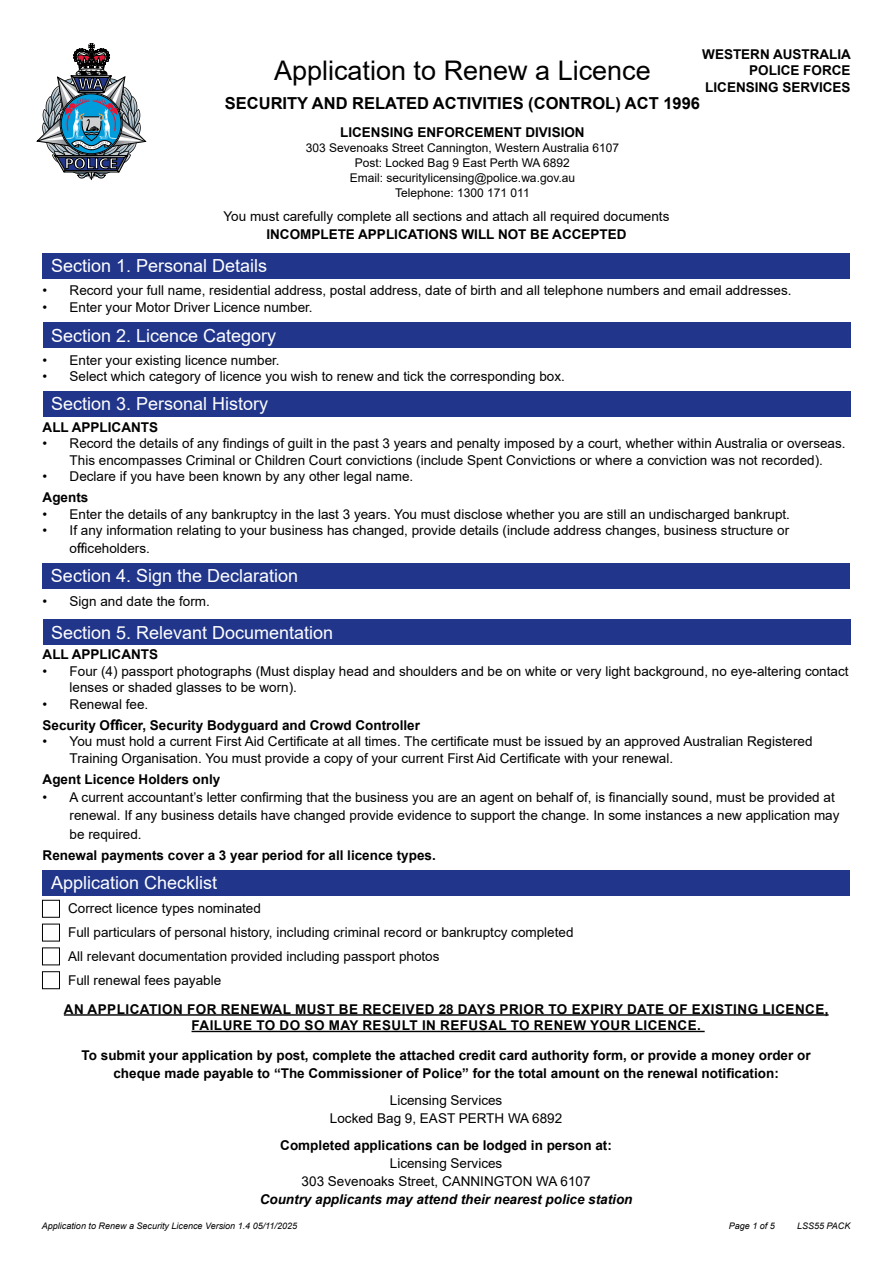
<style>
.page{position:relative;width:893px;height:1263px;background:#fff}
.page>*{position:absolute;margin:0;border:0;box-sizing:border-box;transform-origin:0 0}
.t1{font:27px "Arial";color:#000}
.t2{font:18px "Arial";color:#fff}
.t3{font:700 16.5px "Arial";color:#000}
.t4{font:13.5px/18px "Arial";color:#000}
.t5{font:700 13.5px/16.5px "Arial";color:#000;text-align:right}
.t6{font:700 13.5px/16.5px "Arial";letter-spacing:.035em;color:#000;text-align:center}
.t7{font:italic 700 13.5px "Arial";color:#000}
.t8{font:12px/15px "Arial";color:#000;text-align:center}
.t9{font:italic 9px "Arial";color:#000}
.s1{font-family:"Gill Sans";font-size:15px}
.s2{font-weight:400}
.s3{font-family:"Gill Sans";font-size:15.3px}
</style>
<div class="page">
<svg style="left:36px;top:44px;width:111px;height:137px"></svg>
<div style="left:43px;top:253px;width:807px;height:26px;background:#21368b"></div>
<div style="left:43px;top:323px;width:807px;height:25px;background:#21368b"></div>
<div style="left:43px;top:391px;width:807px;height:25px;background:#21368b"></div>
<div style="left:42px;top:563px;width:808px;height:26px;background:#21368b"></div>
<div style="left:43px;top:619px;width:807px;height:26px;background:#21368b"></div>
<div style="left:43px;top:870px;width:807px;height:25px;background:#21368b"></div>
<hr style="left:64px;top:1014px;width:765px;height:2px;background:#000">
<hr style="left:192px;top:1031px;width:513px;height:1px;background:#000">
<div style="left:42px;top:900px;width:18px;height:18px;border:1px solid #000"></div>
<div style="left:42px;top:924px;width:18px;height:17px;border:1px solid #000"></div>
<div style="left:42px;top:947px;width:18px;height:18px;border:1px solid #000"></div>
<div style="left:42px;top:971px;width:18px;height:18px;border:1px solid #000"></div>
<h1 class="t1" style="left:274px;top:52px;width:378px">Application to Renew a Licence</h1>
<p class="t5" style="left:702px;top:46px;width:150px">WESTERN AUSTRALIA<br>POLICE FORCE<br>LICENSING SERVICES</p>
<p class="t3" style="left:225px;top:91px;width:477px">SECURITY AND RELATED ACTIVITIES (CONTROL) ACT 1996</p>
<p class="t5" style="left:340px;top:124px;width:246px">LICENSING ENFORCEMENT DIVISION</p>
<p class="t8" style="left:306px;top:140px;width:315px">303 Sevenoaks Street Cannington, Western Australia 6107<br>Post: Locked Bag 9 East Perth WA 6892<br>Email: securitylicensing@police.wa.gov.au<br>Telephone: 1300 171 011</p>
<p class="t4" style="left:223px;top:207px;width:447px">You must carefully complete all sections and attach all required documents</p>
<p class="t5" style="left:266px;top:226px;width:361px">INCOMPLETE APPLICATIONS WILL NOT BE ACCEPTED</p>
<h2 class="t2" style="left:51px;top:254px;width:218px">Section 1. Personal Details</h2>
<p class="t4" style="left:43px;top:281px;width:750px">• Record your full name, residential address, postal address, date of birth and all telephone numbers and email addresses.</p>
<p class="t4" style="left:43px;top:298px;width:272px">• Enter your Motor Driver Licence number.</p>
<h2 class="t2" style="left:51px;top:323px;width:227px">Section 2. Licence Category</h2>
<p class="t4" style="left:43px;top:351px;width:239px">• Enter your existing licence number.</p>
<p class="t4" style="left:43px;top:367px;width:524px">• Select which category of licence you wish to renew and tick the corresponding box.</p>
<h2 class="t2" style="left:51px;top:391px;width:219px">Section 3. Personal History</h2>
<p class="t5" style="left:43px;top:419px;width:117px">ALL APPLICANTS</p>
<p class="t4" style="left:43px;top:435px;width:804px;line-height:16.5px;text-align:center">• Record the details of any findings of guilt in the past 3 years and penalty imposed by a court, whether within Australia or overseas.<br>This encompasses Criminal or Children Court convictions (include Spent Convictions or where a conviction was not recorded).</p>
<p class="t4" style="left:43px;top:467px;width:372px">• Declare if you have been known by any other legal name.</p>
<p class="t5" style="left:43px;top:489px;width:47px">Agents</p>
<p class="t4" style="left:43px;top:505px;width:749px">• Enter the details of any bankruptcy in the last 3 years. You must disclose whether you are still an undischarged bankrupt.</p>
<p class="t4" style="left:70px;top:521px;width:721px;text-indent:-27px">• If any information relating to your business has changed, provide details (include address changes, business structure or o<span class="s1">ff</span>iceholders.</p>
<h2 class="t2" style="left:51px;top:564px;width:249px">Section 4. Sign the Declaration</h2>
<p class="t4" style="left:43px;top:592px;width:169px">• Sign and date the form.</p>
<h2 class="t2" style="left:51px;top:620px;width:284px">Section 5. Relevant Documentation</h2>
<p class="t5" style="left:43px;top:646px;width:117px">ALL APPLICANTS</p>
<p class="t4" style="left:70px;top:663px;width:780px;line-height:16.5px;text-indent:-27px">• Four (4) passport photographs (Must display head and shoulders and be on white or very light background, no eye-altering contact lenses or shaded glasses to be worn).</p>
<p class="t5" style="left:43px;top:694px;width:379px;line-height:21px;text-align:left"><span class="s2">• Renewal fee.<br></span>Security O<span class="s3">ff</span>icer, Security Bodyguard and Crowd Controller</p>
<p class="t4" style="left:70px;top:733px;width:744px;line-height:16.5px;text-indent:-27px">• You must hold a current First Aid Certificate at all times. The certificate must be issued by an approved Australian Registered<br>Training Organisation. You must provide a copy of your current First Aid Certificate with your renewal.</p>
<p class="t5" style="left:43px;top:771px;width:179px">Agent Licence Holders only</p>
<p class="t4" style="left:70px;top:788px;width:771px;text-indent:-27px">• A current accountant’s letter confirming that the business you are an agent on behalf of, is financially sound, must be provided at renewal. If any business details have changed provide evidence to support the change. In some instances a new application may</p>
<p class="t4" style="left:70px;top:825px;width:74px">be required.</p>
<p class="t5" style="left:43px;top:847px;width:395px">Renewal payments cover a 3 year period for all licence types.</p>
<h2 class="t2" style="left:51px;top:870px;width:168px">Application Checklist</h2>
<p class="t4" style="left:68px;top:896px;width:507px;line-height:24px">Correct licence types nominated<br>Full particulars of personal history, including criminal record or bankruptcy completed All relevant documentation provided including passport photos<br>Full renewal fees payable</p>
<p class="t6" style="left:64px;top:1001px;width:766px">AN APPLICATION FOR RENEWAL MUST BE RECEIVED 28 DAYS PRIOR TO EXPIRY DATE OF EXISTING LICENCE,<br>FAILURE TO DO SO MAY RESULT IN REFUSAL TO RENEW YOUR LICENCE.</p>
<p class="t5" style="left:82px;top:1046px;width:730px;line-height:18px;text-align:center">To submit your application by post, complete the attached credit card authority form, or provide a money order or cheque made payable to “The Commissioner of Police” for the total amount on the renewal notification:</p>
<p class="t4" style="left:330px;top:1091px;width:234px;text-align:center">Licensing Services<br>Locked Bag 9, EAST PERTH WA 6892</p>
<p class="t5" style="left:280px;top:1137px;width:333px">Completed applications can be lodged in person at:</p>
<p class="t4" style="left:302px;top:1154px;width:290px;text-align:center">Licensing Services<br>303 Sevenoaks Street, CANNINGTON WA 6107</p>
<p class="t7" style="left:260px;top:1190px;width:374px">Country applicants may attend their nearest police station</p>
<p class="t9" style="left:42px;top:1220px;width:257px">Application to Renew a Security Licence Version 1.4 05/11/2025</p>
<p class="t9" style="left:797px;top:1220px;width:55px">LSS55 PACK</p>
<p class="t9" style="left:729px;top:1220px;width:48px">Page 1 of 5</p>
</div>
